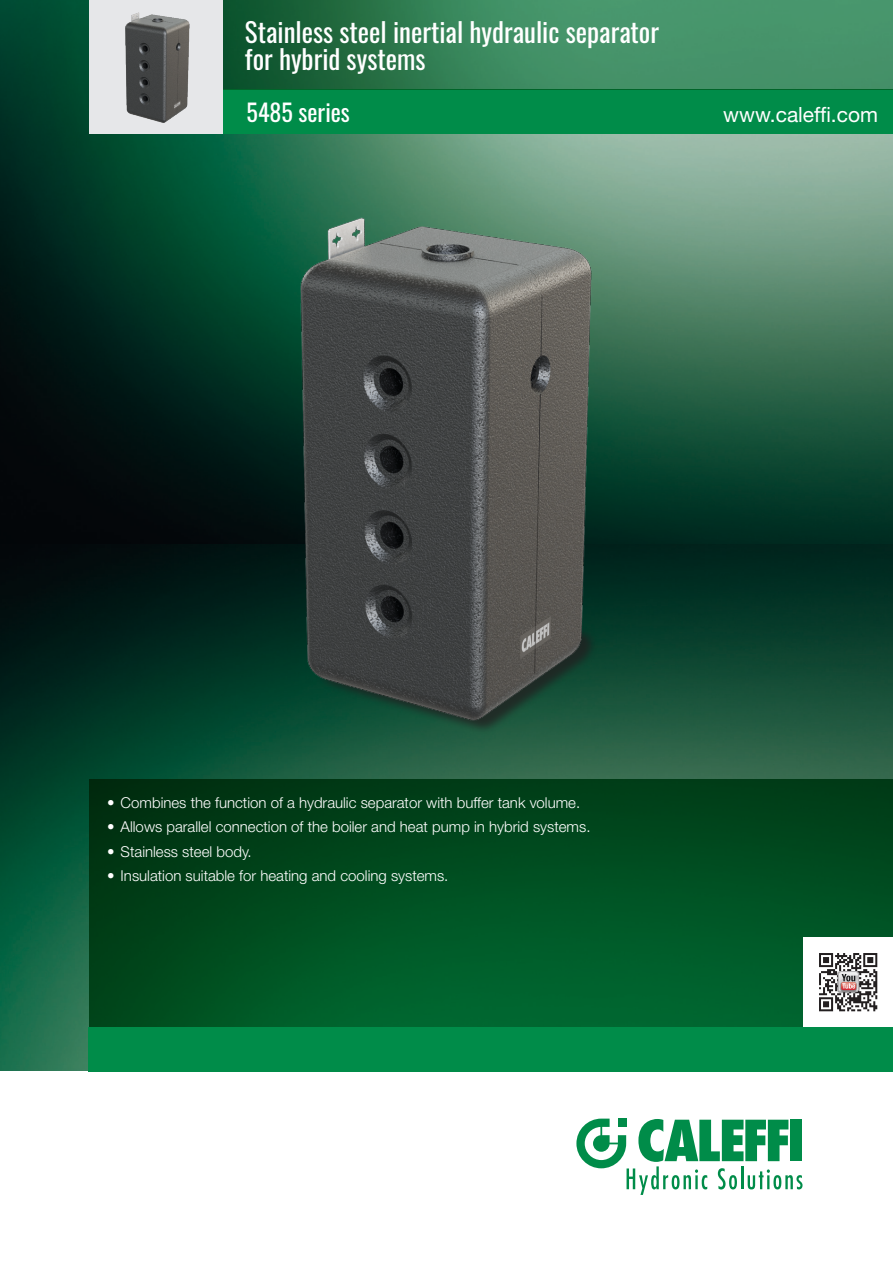
<style>
.page{position:relative;width:893px;height:1263px;background:#fff}
.page>*{position:absolute;margin:0;border:0;box-sizing:border-box;transform-origin:0 0}
.Subhead{font:27px "Oswald";color:#fff}
.Subhead-2{font:24px "Oswald";color:#fff}
.t1{font:21px "Helvetica Neue LT Std";color:#fff}
.Body_bullett{font:300 15px "Helvetica Neue LT Std";color:#fff}
</style>
<div class="page">
<img style="left:0;top:0;width:893px;height:545px">
<img style="left:0;top:545px;width:893px;height:526px">
<svg style="left:576px;top:1118px;width:226px;height:77px"></svg>
<svg style="left:89px;top:779px;width:804px;height:248px;background:#004d20"></svg>
<div style="left:89px;top:89px;width:804px;height:45px;background:#008c49"></div>
<svg style="left:223px;top:0;width:670px;height:89px;background:#37835a"></svg>
<div style="left:88px;top:1027px;width:805px;height:44px;background:#008c49"></div>
<div style="left:89px;top:0;width:134px;height:134px;background:#e6e7e9"></div>
<img style="left:125px;top:12px;width:65px;height:111px">
<img style="left:298px;top:193px;width:349px;height:553px">
<div style="left:804px;top:938px;width:89px;height:89px;background:#fff"></div>
<img style="left:819px;top:953px;width:59px;height:59px">
<img style="left:837px;top:971px;width:23px;height:23px">
<div style="left:838px;top:971px;width:21px;height:21px;border:1px solid #b3b2b4;border-radius:3px"></div>
<svg style="left:838px;top:971px;width:20px;height:21px"></svg>
<p class="Subhead" style="left:245px;top:8px;width:416px">Stainless steel inertial hydraulic separator</p>
<p class="Subhead" style="left:245px;top:35px;width:182px">for hybrid systems</p>
<p class="Subhead-2" style="left:247px;top:91px;width:105px">5485 series</p>
<p class="t1" style="left:723px;top:102px;width:156px">www.caleffi.com</p>
<p class="Body_bullett" style="left:107px;top:793px;width:475px">• Combines the function of a hydraulic separator with buffer tank volume.</p>
<p class="Body_bullett" style="left:107px;top:818px;width:485px">• Allows parallel connection of the boiler and heat pump in hybrid systems.</p>
<p class="Body_bullett" style="left:107px;top:842px;width:146px">• Stainless steel body.</p>
<p class="Body_bullett" style="left:107px;top:867px;width:343px">• Insulation suitable for heating and cooling systems.</p>
</div>
